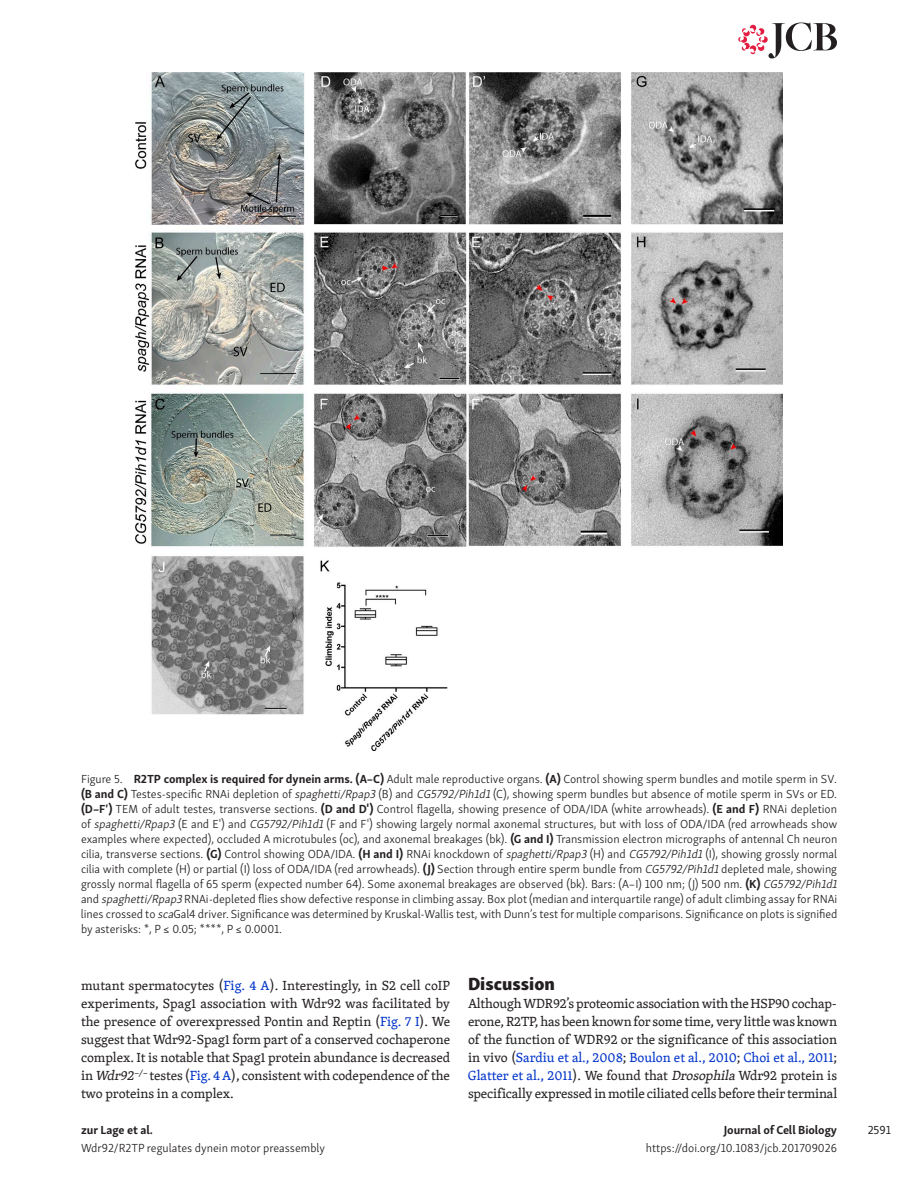
<style>
.page{position:relative;width:918px;height:1188px;background:#fff}
.page>*{position:absolute;margin:0;border:0;box-sizing:border-box;transform-origin:0 0}
.t1{font:18px "Skolar Sans PE Eb";color:#231f20}
.t2{font:13.5px/18px "Skolar PE";letter-spacing:-.015em;color:#231f20;text-align:justify}
.t3{font:300 12px/15px "Skolar Sans PE";letter-spacing:-.005em;color:#231f20}
.t4{font:700 12px "Skolar Sans PE";letter-spacing:-.005em;color:#231f20}
.t5{font:12px "Skolar Sans PE";color:#231f20}
.s1{font-weight:700}
.s2{font-style:italic}
.s3{color:#0034c9}
</style>
<div class="page">
<svg style="left:738px;top:23px;width:99px;height:35px"></svg>
<img style="left:135px;top:72px;width:648px;height:678px">
<p class="t3" style="left:81px;top:771px;width:760px">Figure 5. <span class="s1">R2TP complex is required for dynein arms. (A–C)</span> Adult male reproductive organs. <span class="s1">(A)</span> Control showing sperm bundles and motile sperm in SV. <span class="s1">(B and C)</span> Testes-specific RNAi depletion of <span class="s2">spaghetti/Rpap3</span> (B) and <span class="s2">CG5792/Pih1d1</span>(C), showing sperm bundles but absence of motile sperm in SVs or ED. <span class="s1">(D–F′)</span> TEM of adult testes, transverse sections. <span class="s1">(D and D')</span> Control flagella, showing presence of ODA/IDA (white arrowheads). <span class="s1">(E and F)</span> RNAi depletion of <span class="s2">spaghetti/Rpap3</span> (E and E') and <span class="s2">CG5792/Pih1d1</span>(F and F') showing largely normal axonemal structures, but with loss of ODA/IDA (red arrowheads show examples where expected), occluded A microtubules (oc), and axonemal breakages (bk). <span class="s1">(G and I)</span> Transmission electron micrographs of antennal Ch neuron cilia, transverse sections. <span class="s1">(G)</span> Control showing ODA/IDA. <span class="s1">(H and I)</span> RNAi knockdown of <span class="s2">spaghetti/Rpap3</span> (H) and <span class="s2">CG5792/Pih1d1</span>(I), showing grossly normal cilia with complete (H) or partial (I) loss of ODA/IDA (red arrowheads). <span class="s1">(J)</span> Section through entire sperm bundle from <span class="s2">CG5792/Pih1d1</span>depleted male, showing grossly normal flagella of 65 sperm (expected number 64). Some axonemal breakages are observed (bk). Bars: (A–I) 100 nm; (J) 500 nm. <span class="s1">(K)</span> <span class="s2">CG5792/Pih1d1 </span>and <span class="s2">spaghetti/Rpap3</span> RNAi-depleted flies show defective response in climbing assay. Box plot (median and interquartile range) of adult climbing assay for RNAi lines crossed to <span class="s2">sca</span>Gal4 driver. Significance was determined by Kruskal-Wallis test, with Dunn’s test for multiple comparisons. Significance on plots is signified by asterisks: *, P ≤ 0.05; ****, P ≤ 0.0001.</p>
<p class="t2" style="left:81px;top:976px;width:371px">mutant spermatocytes (<span class="s3">Fig. 4 A</span>). Interestingly, in S2 cell coIP experiments, Spag1 association with Wdr92 was facilitated by the presence of overexpressed Pontin and Reptin (<span class="s3">Fig. 7 I</span>). We suggest that Wdr92-Spag1 form part of a conserved cochaperone complex. It is notable that Spag1 protein abundance is decreased in <span class="s2">Wdr92</span><sup>−/−</sup> testes (<span class="s3">Fig. 4 A</span>), consistent with codependence of the two proteins in a complex.</p>
<h1 class="t1" style="left:468px;top:968px;width:88px">Discussion</h1>
<p class="t2" style="left:468px;top:994px;width:371px">Although WDR92’s proteomic association with the HSP90 cochap&shy;erone, R2TP, has been known for some time, very little was known of the function of WDR92 or the significance of this association in vivo (<span class="s3">Sardiu et al., 2008</span>; <span class="s3">Boulon et al., 2010</span>; <span class="s3">Choi et al., 2011</span>; <span class="s3">Glatter et al., 2011</span>). We found that <span class="s2">Drosophila</span>Wdr92 protein is specifically expressed in motile ciliated cells before their terminal</p>
<p class="t4" style="left:81px;top:1120px;width:74px">zur Lage et al.</p>
<p class="t3" style="left:81px;top:1140px;width:246px">Wdr92/R2TP regulates dynein motor preassembly</p>
<p class="t4" style="left:724px;top:1120px;width:115px">Journal of Cell Biology</p>
<p class="t3" style="left:646px;top:1140px;width:193px">https://doi.org/10.1083/jcb.201709026</p>
<p class="t5" style="left:868px;top:1121px;width:25px">2591</p>
</div>
